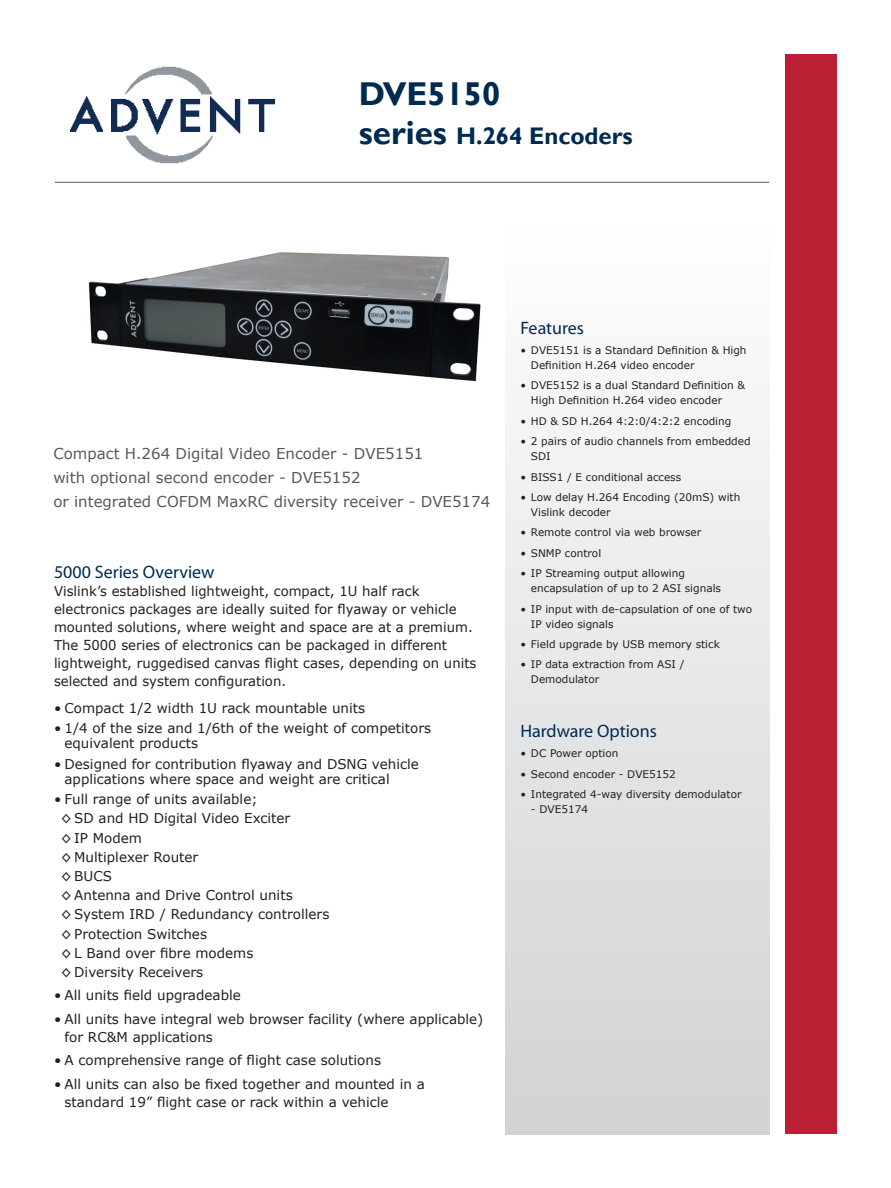
<style>
.page{position:relative;width:891px;height:1188px;background:#fff}
.page>*{position:absolute;margin:0;border:0;box-sizing:border-box;transform-origin:0 0}
.t1{font:700 33px "Gill Sans";color:#002a51}
.t2{font:700 24px "Gill Sans";color:#002a51}
.Body_Head{font:18px "Myriad Pro";color:#002a51}
.t3{font:15px/24px "Verdana";color:#57585a}
.Bullet_-_Feature{font:13.5px/15px "Verdana";color:#231f20}
.Body_Text_-_Front{font:13.5px/18px "Verdana";color:#231f20}
.Bullet_-_Feature_SUB{font:13.5px "Verdana";color:#231f20}
._2-Bullet_-_Feature{font:13.5px "Verdana";color:#231f20}
.Bullet_-_Feature-2{font:10.5px/15px "Verdana";color:#231f20}
.s1{font-size:33px}
</style>
<div class="page">
<div style="left:506px;top:216px;width:263px;height:919px;background:linear-gradient(to bottom,#fefefe,#d0d2d4)"></div>
<hr style="left:55px;top:182px;width:714px;height:1px;background:#57585a">
<div style="left:786px;top:54px;width:51px;height:1080px;background:#ba1f33"></div>
<img style="left:70px;top:66px;width:204px;height:98px">
<img style="left:88px;top:252px;width:393px;height:130px">
<p class="t1" style="left:359px;top:74px;width:143px">DVE5150</p>
<p class="t2" style="left:359px;top:121px;width:276px"><span class="s1">series</span> H.264 Encoders</p>
<p class="t3" style="left:53px;top:441px;width:372px">Compact H.264 Digital Video Encoder - DVE5151</p>
<p class="t3" style="left:53px;top:465px;width:438px">with optional second encoder - DVE5152<br>or integrated COFDM MaxRC diversity receiver - DVE5174</p>
<p class="Body_Head" style="left:54px;top:561px;width:162px">5000 Series Overview</p>
<p class="Body_Text_-_Front" style="left:54px;top:582px;width:424px">Vislink’s established lightweight, compact, 1U half rack electronics packages are ideally suited for flyaway or vehicle mounted solutions, where weight and space are at a premium.<br>The 5000 series of electronics can be packaged in different lightweight, ruggedised canvas flight cases, depending on units selected and system configuration.</p>
<p class="_2-Bullet_-_Feature" style="left:54px;top:699px;width:313px">• Compact 1/2 width 1U rack mountable units</p>
<p class="Bullet_-_Feature" style="left:64px;top:721px;width:368px;text-indent:-10px">• 1/4 of the size and 1/6th of the weight of competitors equivalent products</p>
<p class="Bullet_-_Feature" style="left:64px;top:756px;width:356px;text-indent:-10px">• Designed for contribution flyaway and DSNG vehicle applications where space and weight are critical</p>
<p class="Bullet_-_Feature" style="left:54px;top:792px;width:205px">• Full range of units available;</p>
<p class="Bullet_-_Feature_SUB" style="left:61px;top:809px;width:231px">◊ SD and HD Digital Video Exciter</p>
<p class="Bullet_-_Feature_SUB" style="left:61px;top:828px;width:83px">◊ IP Modem</p>
<p class="Bullet_-_Feature_SUB" style="left:61px;top:848px;width:139px">◊ Multiplexer Router</p>
<p class="Bullet_-_Feature_SUB" style="left:61px;top:867px;width:53px">◊ BUCS</p>
<p class="Bullet_-_Feature_SUB" style="left:61px;top:886px;width:233px">◊ Antenna and Drive Control units</p>
<p class="Bullet_-_Feature_SUB" style="left:61px;top:905px;width:270px">◊ System IRD / Redundancy controllers</p>
<p class="Bullet_-_Feature_SUB" style="left:61px;top:924px;width:148px">◊ Protection Switches</p>
<p class="Bullet_-_Feature_SUB" style="left:61px;top:944px;width:194px">◊ L Band over fibre modems</p>
<p class="Bullet_-_Feature_SUB" style="left:61px;top:963px;width:144px">◊ Diversity Receivers</p>
<p class="Bullet_-_Feature" style="left:54px;top:988px;width:188px">• All units field upgradeable</p>
<p class="Bullet_-_Feature" style="left:64px;top:1010px;width:420px;line-height:18px;text-indent:-10px">• All units have integral web browser facility (where applicable) for RC&amp;M applications</p>
<p class="Bullet_-_Feature" style="left:54px;top:1053px;width:329px">• A comprehensive range of flight case solutions</p>
<p class="Bullet_-_Feature" style="left:64px;top:1075px;width:362px;line-height:18px;text-indent:-10px">• All units can also be fixed together and mounted in a standard 19” flight case or rack within a vehicle</p>
<p class="Body_Head" style="left:520px;top:317px;width:65px">Features</p>
<p class="Bullet_-_Feature-2" style="left:531px;top:343px;width:217px;text-indent:-10px">• DVE5151 is a Standard Definition &amp; High<br>Definition H.264 video encoder</p>
<p class="Bullet_-_Feature-2" style="left:531px;top:378px;width:216px;text-indent:-10px">• DVE5152 is a dual Standard Definition &amp;<br>High Definition H.264 video encoder</p>
<p class="Bullet_-_Feature-2" style="left:520px;top:413px;width:212px">• HD &amp; SD H.264 4:2:0/4:2:2 encoding</p>
<p class="Bullet_-_Feature-2" style="left:531px;top:434px;width:221px;text-indent:-10px">• 2 pairs of audio channels from embedded<br>SDI</p>
<p class="Bullet_-_Feature-2" style="left:520px;top:469px;width:162px">• BISS1 / E conditional access</p>
<p class="Bullet_-_Feature-2" style="left:531px;top:490px;width:211px;text-indent:-10px">• Low delay H.264 Encoding (20mS) with<br>Vislink decoder</p>
<p class="Bullet_-_Feature-2" style="left:520px;top:525px;width:182px">• Remote control via web browser</p>
<p class="Bullet_-_Feature-2" style="left:520px;top:545px;width:82px">• SNMP control</p>
<p class="Bullet_-_Feature-2" style="left:531px;top:566px;width:192px;text-indent:-10px">• IP Streaming output allowing encapsulation of up to 2 ASI signals</p>
<p class="Bullet_-_Feature-2" style="left:531px;top:601px;width:223px;text-indent:-10px">• IP input with de-capsulation of one of two<br>IP video signals</p>
<p class="Bullet_-_Feature-2" style="left:520px;top:637px;width:201px">• Field upgrade by USB memory stick</p>
<p class="Bullet_-_Feature-2" style="left:531px;top:657px;width:155px;text-indent:-10px">• IP data extraction from ASI /<br>Demodulator</p>
<p class="Body_Head" style="left:520px;top:720px;width:138px">Hardware Options</p>
<p class="Bullet_-_Feature-2" style="left:520px;top:746px;width:100px">• DC Power option</p>
<p class="Bullet_-_Feature-2" style="left:520px;top:766px;width:157px">• Second encoder - DVE5152</p>
<p class="Bullet_-_Feature-2" style="left:520px;top:787px;width:223px">• Integrated 4-way diversity demodulator</p>
<p class="Bullet_-_Feature-2" style="left:531px;top:802px;width:59px">- DVE5174</p>
</div>
